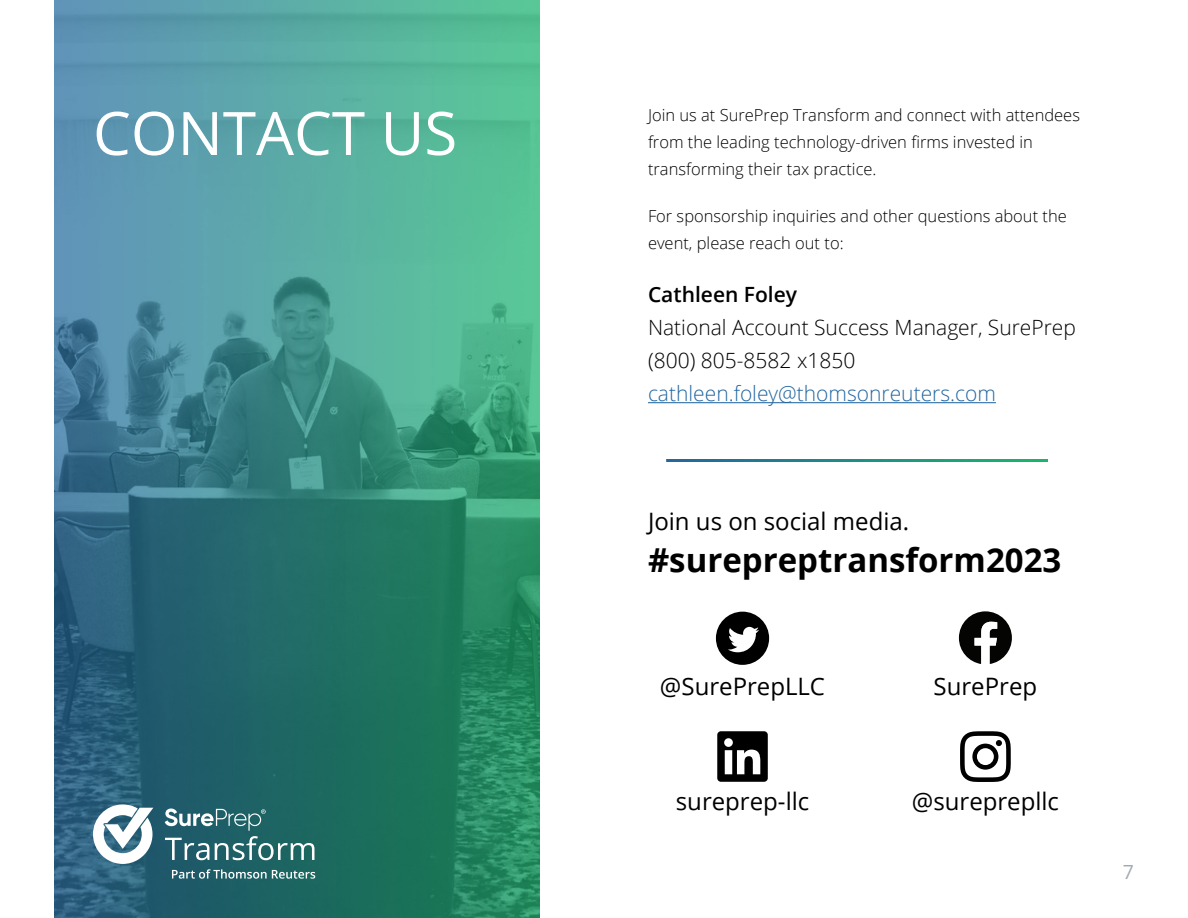
<style>
.page{position:relative;width:1188px;height:918px;background:#fff}
.page>*{position:absolute;margin:0;border:0;box-sizing:border-box;transform-origin:0 0}
.t1{font:60px "Open Sans";color:#fff}
.t2{font:700 33px "Open Sans";color:#000}
.t3{font:24px "Open Sans";color:#000}
.t4{font:300 21px "Open Sans";color:#000}
.t5{font:300 21px "Open Sans";color:#2366a0}
.t6{font:600 21px "Open Sans";color:#000}
.t7{font:19.5px "Open Sans";color:#a1aab5}
.t8{font:300 16.5px/27px "Open Sans";color:#000}
</style>
<div class="page">
<img style="left:54px;top:0;width:486px;height:918px">
<hr style="left:648px;top:402px;width:348px;height:1px;background:#2366a0">
<svg style="left:716px;top:612px;width:53px;height:53px"></svg>
<svg style="left:717px;top:731px;width:51px;height:51px"></svg>
<svg style="left:172px;top:869px;width:143px;height:10px"></svg>
<svg style="left:165px;top:809px;width:149px;height:51px;background:#467d81"></svg>
<svg style="left:93px;top:804px;width:60px;height:60px"></svg>
<svg style="left:959px;top:611px;width:53px;height:53px"></svg>
<svg style="left:960px;top:731px;width:51px;height:51px"></svg>
<p class="t1" style="left:93px;top:92px;width:366px">CONTACT US</p>
<p class="t8" style="left:648px;top:101px;width:434px">Join us at SurePrep Transform and connect with attendees from the leading technology-driven firms invested in transforming their tax practice.</p>
<p class="t8" style="left:648px;top:202px;width:420px">For sponsorship inquiries and other questions about the event, please reach out to:</p>
<p class="t6" style="left:648px;top:280px;width:151px">Cathleen Foley</p>
<p class="t4" style="left:648px;top:313px;width:430px">National Account Success Manager, SurePrep</p>
<p class="t4" style="left:648px;top:346px;width:209px">(800) 805-8582 x1850</p>
<p class="t5" style="left:648px;top:379px;width:350px">cathleen.foley@thomsonreuters.com</p>
<p class="t3" style="left:648px;top:505px;width:263px">Join us on social media.</p>
<p class="t2" style="left:648px;top:537px;width:415px">#surepreptransform2023</p>
<p class="t3" style="left:660px;top:670px;width:167px">@SurePrepLLC</p>
<p class="t3" style="left:676px;top:785px;width:135px">sureprep-llc</p>
<p class="t3" style="left:934px;top:670px;width:105px">SurePrep</p>
<p class="t3" style="left:912px;top:785px;width:149px">@sureprepllc</p>
<p class="t7" style="left:1123px;top:858px;width:13px">7</p>
</div>
